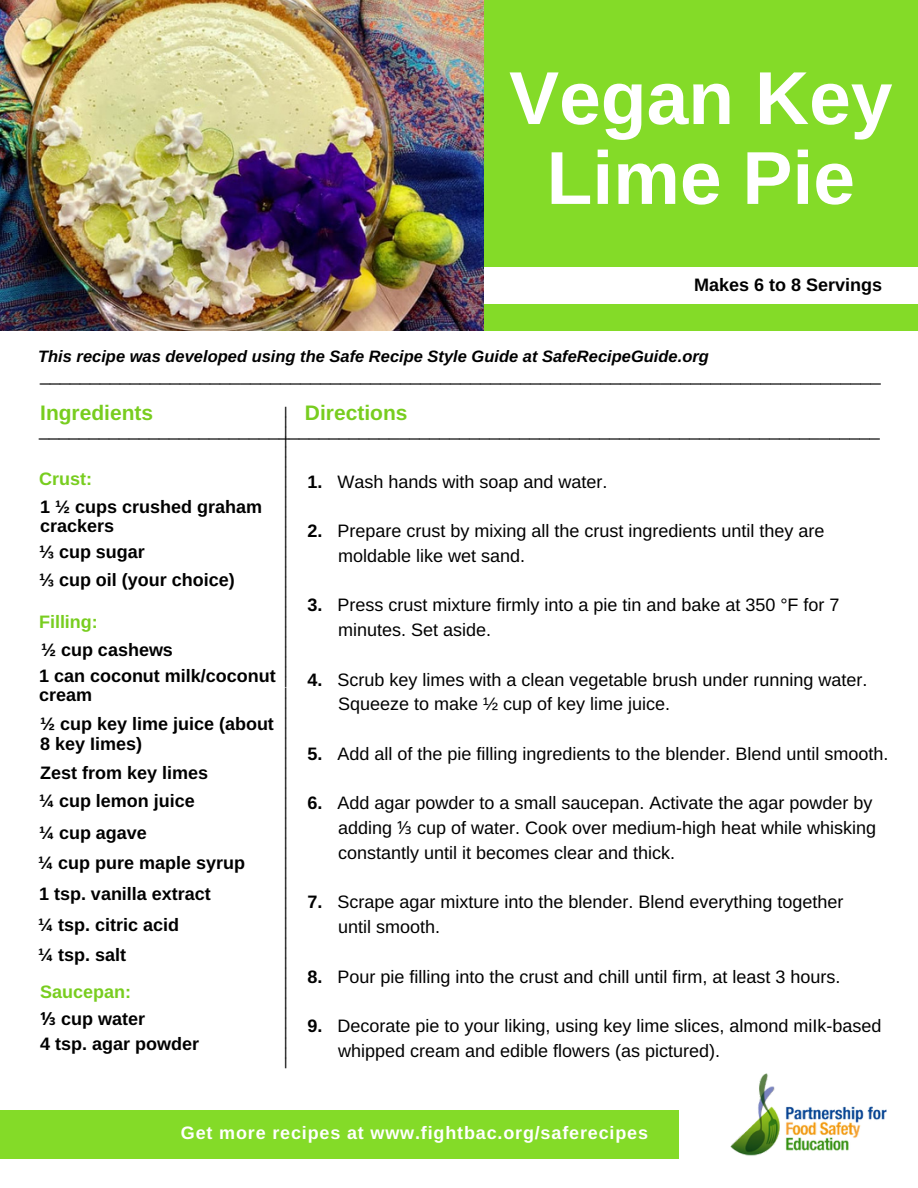
<style>
.page{position:relative;width:918px;height:1188px;background:#fff}
.page>*{position:absolute;margin:0;border:0;box-sizing:border-box;transform-origin:0 0}
.t1{font:700 75px/79.8px "Arimo";color:#fff;text-align:center}
.t2{font:700 21px "Arimo";color:#78cd1f}
.t3{font:18px/24.8px "Arimo";color:#000}
.t4{font:700 18px/30.5px "Arimo";color:#000}
.t5{font:700 18px "Arimo";letter-spacing:.045em;color:#fff}
.t6{font:700 18px "Arimo";color:#78cd1f}
.t7{font:italic 700 16.5px "Arimo";color:#000}
.s1{font-weight:700}
.s2{font-family:"Noto Sans"}
.s3{color:#78cd1f}
</style>
<div class="page">
<div style="left:437px;top:0;width:481px;height:281px;background:#84db28"></div>
<div style="left:416px;top:267px;width:502px;height:44px;background:#fff"></div>
<img style="left:730px;top:1073px;width:157px;height:83px">
<div style="left:0;top:1111px;width:678px;height:48px;background:#84db28"></div>
<div style="left:437px;top:304px;width:481px;height:42px;background:#84db28"></div>
<img style="left:0;top:0;width:483px;height:331px">
<div style="left:0;top:331px;width:918px;height:43px;background:#fff"></div>
<h1 class="t1" style="left:509px;top:58px;width:385px">Vegan Key<br>Lime Pie</h1>
<p class="t4" style="left:694px;top:269px;width:189px">Makes 6 to 8 Servings</p>
<p class="t7" style="left:38px;top:348px;width:672px">This recipe was developed using the Safe Recipe Style Guide at SafeRecipeGuide.org</p>
<p class="t3" style="left:40px;top:363px;width:842px">____________________________________________________________________________________</p>
<p class="t2" style="left:40px;top:401px;width:115px">Ingredients</p>
<p class="t2" style="left:305px;top:401px;width:104px">Directions</p>
<p class="t3" style="left:39px;top:417px;width:842px">____________________________________________________________________________________</p>
<p class="t3" style="left:264px;top:1068px;width:662px;rotate:-90deg">__________________________________________________________________</p>
<p class="t6" style="left:39px;top:469px;width:54px">Crust:</p>
<p class="t3" style="left:308px;top:469px;width:301px"><span class="s1">1.</span> Wash hands with soap and water.</p>
<p class="t3" style="left:338px;top:518px;width:488px;text-indent:-31px"><span class="s1">2.</span> Prepare crust by mixing all the crust ingredients until they are moldable like wet sand.</p>
<p class="t3" style="left:338px;top:593px;width:503px;text-indent:-31px"><span class="s1">3.</span> Press crust mixture firmly into a pie tin and bake at 350 °F for 7 minutes. Set aside.</p>
<p class="t3" style="left:338px;top:667px;width:531px;text-indent:-31px"><span class="s1">4.</span> Scrub key limes with a clean vegetable brush under running water.<br>Squeeze to make ½ cup of key lime juice.</p>
<p class="t3" style="left:308px;top:741px;width:582px"><span class="s1">5.</span> Add all of the pie filling ingredients to the blender. Blend until smooth.</p>
<p class="t3" style="left:338px;top:791px;width:539px;text-indent:-31px"><span class="s1">6.</span> Add agar powder to a small saucepan. Activate the agar powder by adding <span class="s2">⅓</span> cup of water. Cook over medium-high heat while whisking constantly until it becomes clear and thick.</p>
<p class="t3" style="left:338px;top:890px;width:507px;text-indent:-31px"><span class="s1">7.</span> Scrape agar mixture into the blender. Blend everything together until smooth.</p>
<p class="t3" style="left:308px;top:964px;width:534px"><span class="s1">8.</span> Pour pie filling into the crust and chill until firm, at least 3 hours.</p>
<p class="t3" style="left:338px;top:1013px;width:545px;text-indent:-31px"><span class="s1">9.</span> Decorate pie to your liking, using key lime slices, almond miIk-based whipped cream and edible flowers (as pictured).</p>
<p class="t4" style="left:40px;top:497px;width:223px;line-height:19.2px">1 ½ cups crushed graham crackers</p>
<p class="t4" style="left:39px;top:538px;width:197px;line-height:28.2px">⅓ cup sugar<br>⅓ cup oil (your choice)</p>
<p class="t6" style="left:39px;top:612px;width:60px">Filling:</p>
<p class="t4" style="left:39px;top:666px;width:238px;line-height:19.2px">1 can coconut milk/coconut cream</p>
<p class="t4" style="left:40px;top:715px;width:235px;line-height:19.2px">½ cup key lime juice (about<br>8 key Iimes)</p>
<p class="t4" style="left:39px;top:759px;width:171px;line-height:27.9px">Zest from key limes ¼ cup lemon juice</p>
<p class="t4" style="left:38px;top:818px;width:208px">¼ cup agave<br>¼ cup pure maple syrup<br>1 tsp. vanilla extract<br>¼ tsp. citric acid<br>¼ tsp. salt</p>
<p class="t4" style="left:40px;top:979px;width:160px;line-height:26px"><span class="s3">Saucepan:<br></span><span class="s2">⅓</span> cup water<br>4 tsp. agar powder</p>
<p class="t4" style="left:41px;top:634px;width:133px">½ cup cashews</p>
<p class="t5" style="left:181px;top:1123px;width:469px">Get more recipes at www.fightbac.org/saferecipes</p>
</div>
